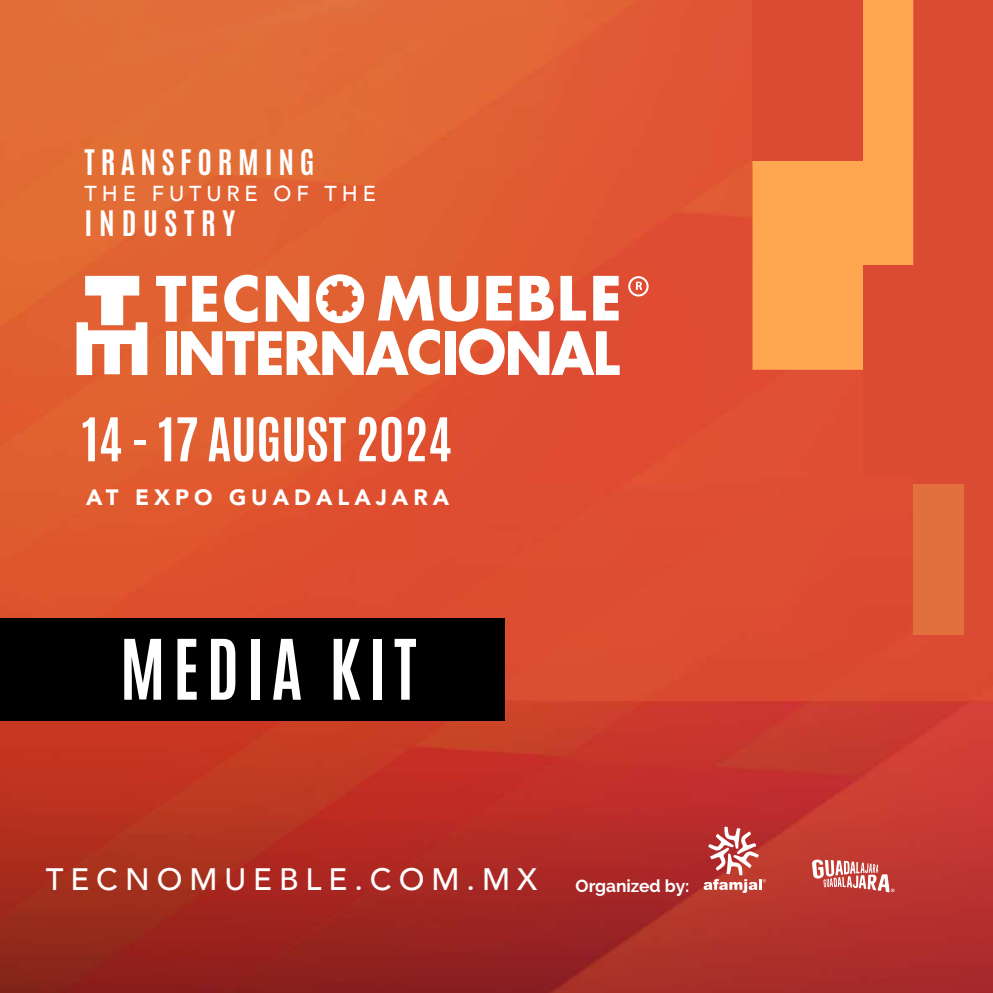
<style>
.page{position:relative;width:993px;height:993px;background:#fff}
.page>*{position:absolute;margin:0;border:0;box-sizing:border-box;transform-origin:0 0}
.t1{font:700 70.88px "Antonio";letter-spacing:.12em;color:#fff;scale:.92 1}
.t2{font:700 51.1px "Antonio";color:#fff}
.t3{font:500 30.97px "Avenir";letter-spacing:.225em;color:#fff}
.t4{font:700 29.93px/60.7px "Antonio";letter-spacing:.195em;color:#fff}
.t5{font:900 22.22px "Avenir";letter-spacing:.225em;color:#fff}
.t6{font:500 21.53px "Avenir";letter-spacing:.225em;color:#fff}
.s1{font-family:"Raleway";font-weight:700;font-size:17.32px}
</style>
<div class="page">
<img style="left:0;top:0;width:992px;height:992px">
<svg style="left:378px;top:276px;width:100px;height:45px"></svg>
<svg style="left:486px;top:276px;width:25px;height:44px"></svg>
<svg style="left:519px;top:276px;width:34px;height:44px"></svg>
<svg style="left:560px;top:276px;width:25px;height:44px"></svg>
<svg style="left:593px;top:276px;width:25px;height:44px"></svg>
<svg style="left:156px;top:276px;width:30px;height:45px"></svg>
<svg style="left:192px;top:276px;width:25px;height:45px"></svg>
<svg style="left:224px;top:274px;width:33px;height:49px"></svg>
<svg style="left:266px;top:276px;width:43px;height:45px"></svg>
<svg style="left:316px;top:274px;width:48px;height:49px"></svg>
<div style="left:166px;top:331px;width:11px;height:44px;background:#fff"></div>
<svg style="left:181px;top:329px;width:259px;height:46px"></svg>
<div style="left:444px;top:331px;width:11px;height:44px;background:#fff"></div>
<svg style="left:458px;top:328px;width:161px;height:47px"></svg>
<svg style="left:76px;top:276px;width:71px;height:99px"></svg>
<svg style="left:628px;top:276px;width:20px;height:20px"></svg>
<div style="left:0;top:618px;width:504px;height:102px;background:#000"></div>
<div style="left:912px;top:0;width:80px;height:636px;background:#db4a33"></div>
<div style="left:752px;top:0;width:161px;height:369px;background:#ffa750"></div>
<div style="left:862px;top:265px;width:50px;height:209px;background:#db4a33"></div>
<div style="left:912px;top:484px;width:51px;height:150px;background:#e26f3e"></div>
<div style="left:752px;top:0;width:110px;height:160px;background:#db4a33"></div>
<svg style="left:703px;top:826px;width:62px;height:66px"></svg>
<svg style="left:811px;top:859px;width:83px;height:33px"></svg>
<p class="t4" style="left:85px;top:133px;width:231px">TRANSFORMING<br>INDUSTRY</p>
<p class="t6" style="left:85px;top:175px;width:293px">THE FUTURE OF THE</p>
<h2 class="t2" style="left:82px;top:402px;width:371px">14 - 17 AUGUST 2024</h2>
<p class="t5" style="left:86px;top:478px;width:364px">AT EXPO GUADALAJARA</p>
<h1 class="t1" style="left:120px;top:617px;width:324px">MEDIA KIT</h1>
<p class="t3" style="left:46px;top:851px;width:645px">TECNOMUEBLE.COM.MX <span class="s1">Organized by:</span></p>
</div>
